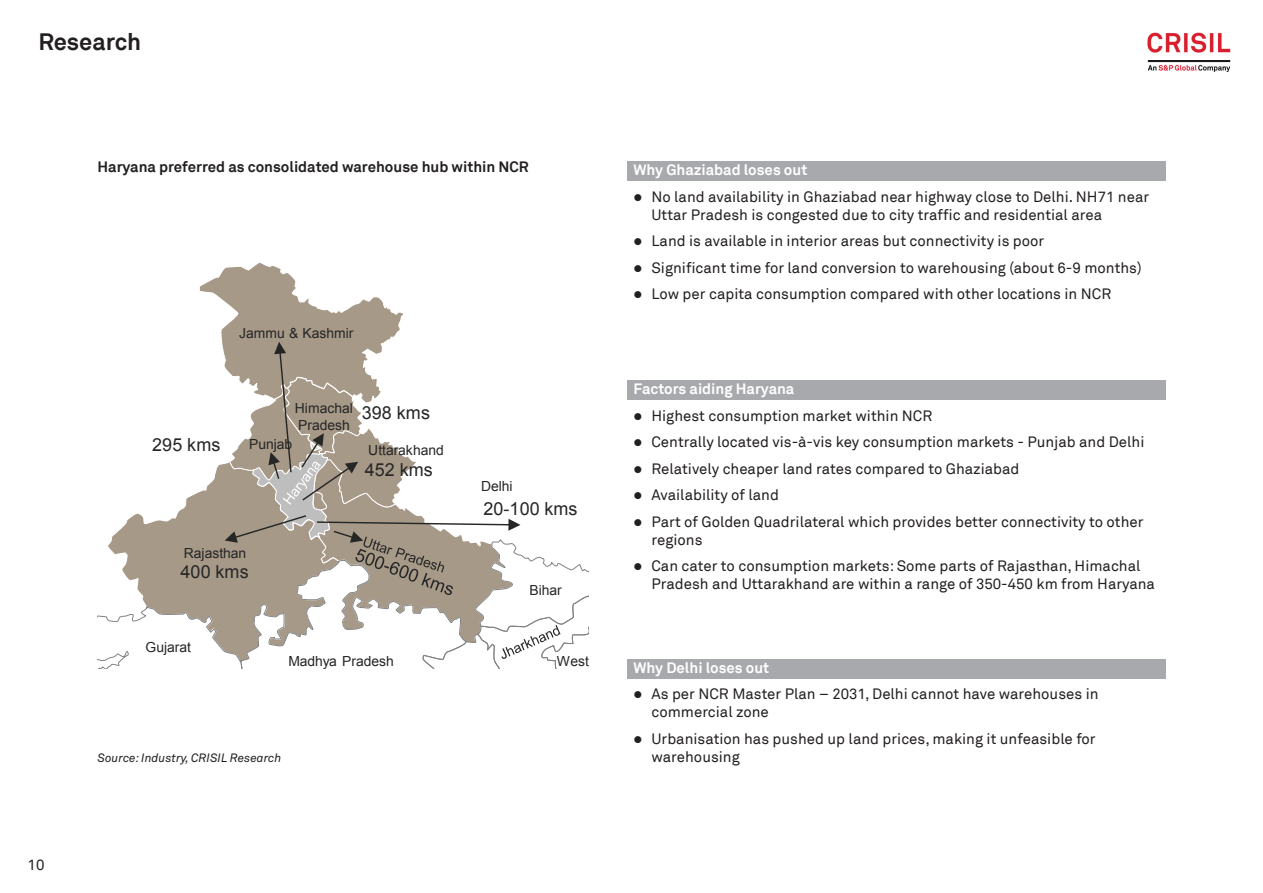
<style>
.page{position:relative;width:1263px;height:893px;background:#fff}
.page>*{position:absolute;margin:0;border:0;box-sizing:border-box;transform-origin:0 0}
.t1{font:700 23.7px "Akkurat Pro";color:#231f20}
.t2{font:18px "Arial";letter-spacing:.005em;color:#252626}
.t3{font:15px/18px "Akkurat Pro";color:#231f20}
.t4{font:700 15px "Akkurat Pro";color:#fff}
.t5{font:700 15px "Akkurat Pro";color:#231f20}
.t6{font:13.95px/16.8px "Arial";letter-spacing:-.005em;color:#252626}
.t7{font:italic 12px "Akkurat";color:#231f20}
.t8{font:12px "Arial";letter-spacing:.005em;color:#252626}
</style>
<div class="page">
<img style="left:1147px;top:32px;width:84px;height:40px">
<div style="left:627px;top:162px;width:538px;height:19px;background:#a8a9ad"></div>
<div style="left:627px;top:381px;width:538px;height:19px;background:#a8a9ad"></div>
<div style="left:627px;top:659px;width:538px;height:20px;background:#a8a9ad"></div>
<svg style="left:98px;top:262px;width:491px;height:407px"></svg>
<h1 class="t1" style="left:38px;top:27px;width:104px">Research</h1>
<p class="t5" style="left:98px;top:158px;width:433px">Haryana preferred as consolidated warehouse hub within NCR</p>
<p class="t6" style="left:239px;top:325px;width:116px">Jammu &amp; Kashmir</p>
<p class="t2" style="left:152px;top:433px;width:70px">295 kms</p>
<p class="t6" style="left:295px;top:400px;width:59px">Himachal<br>Pradesh</p>
<p class="t6" style="left:249px;top:436px;width:45px">Punjab</p>
<p class="t2" style="left:362px;top:400px;width:70px">398 kms</p>
<p class="t6" style="left:368px;top:442px;width:77px">Uttarakhand</p>
<p class="t2" style="left:365px;top:458px;width:70px">452 kms</p>
<p class="t6" style="left:184px;top:544px;width:64px">Rajasthan</p>
<p class="t2" style="left:181px;top:560px;width:70px">400 kms</p>
<p class="t6" style="left:481px;top:478px;width:33px">Delhi</p>
<p class="t2" style="left:483px;top:497px;width:95px">20-100 kms</p>
<p class="t6" style="left:529px;top:582px;width:34px">Bihar</p>
<p class="t4" style="left:633px;top:161px;width:175px">Why Ghaziabad loses out</p>
<p class="t3" style="left:651px;top:188px;width:499px;text-indent:-18px">● No land availability in Ghaziabad near highway close to Delhi. NH71 near<br>Uttar Pradesh is congested due to city traffic and residential area</p>
<p class="t3" style="left:633px;top:233px;width:412px">● Land is available in interior areas but connectivity is poor</p>
<p class="t3" style="left:633px;top:259px;width:510px">● Significant time for land conversion to warehousing (about 6-9 months)</p>
<p class="t3" style="left:633px;top:286px;width:479px">● Low per capita consumption compared with other locations in NCR</p>
<p class="t4" style="left:633px;top:380px;width:162px">Factors aiding Haryana</p>
<p class="t3" style="left:633px;top:407px;width:300px">● Highest consumption market within NCR</p>
<p class="t3" style="left:633px;top:434px;width:512px">● Centrally located vis-à-vis key consumption markets - Punjab and Delhi</p>
<p class="t3" style="left:633px;top:460px;width:388px">● Relatively cheaper land rates compared to Ghaziabad</p>
<p class="t3" style="left:633px;top:487px;width:147px">● Availability of land</p>
<p class="t3" style="left:651px;top:513px;width:494px;text-indent:-18px">● Part of Golden Quadrilateral which provides better connectivity to other regions</p>
<p class="t3" style="left:651px;top:558px;width:505px;text-indent:-18px">● Can cater to consumption markets: Some parts of Rajasthan, Himachal<br>Pradesh and Uttarakhand are within a range of 350-450 km from Haryana</p>
<p class="t8" style="left:709px;top:554px;width:38px">Assam</p>
<p class="t8" style="left:669px;top:582px;width:60px">Meghalaya</p>
<p class="t6" style="left:146px;top:639px;width:47px">Gujarat</p>
<p class="t6" style="left:289px;top:653px;width:107px">Madhya Pradesh</p>
<p class="t6" style="left:557px;top:653px;width:81px">West Bengal</p>
<p class="t4" style="left:633px;top:658px;width:137px">Why Delhi loses out</p>
<p class="t3" style="left:651px;top:686px;width:449px;text-indent:-18px">● As per NCR Master Plan – 2031, Delhi cannot have warehouses in commercial zone</p>
<p class="t3" style="left:633px;top:730px;width:464px">● Urbanisation has pushed up land prices, making it unfeasible for</p>
<p class="t3" style="left:28px;top:856px;width:18px">10</p>
<p class="t7" style="left:98px;top:751px;width:185px">Source: Industry, CRISIL Research</p>
<p class="t3" style="left:651px;top:748px;width:90px">warehousing</p>
<p class="t6" style="left:222px;top:754px;width:79px">Maharashtra</p>
</div>
